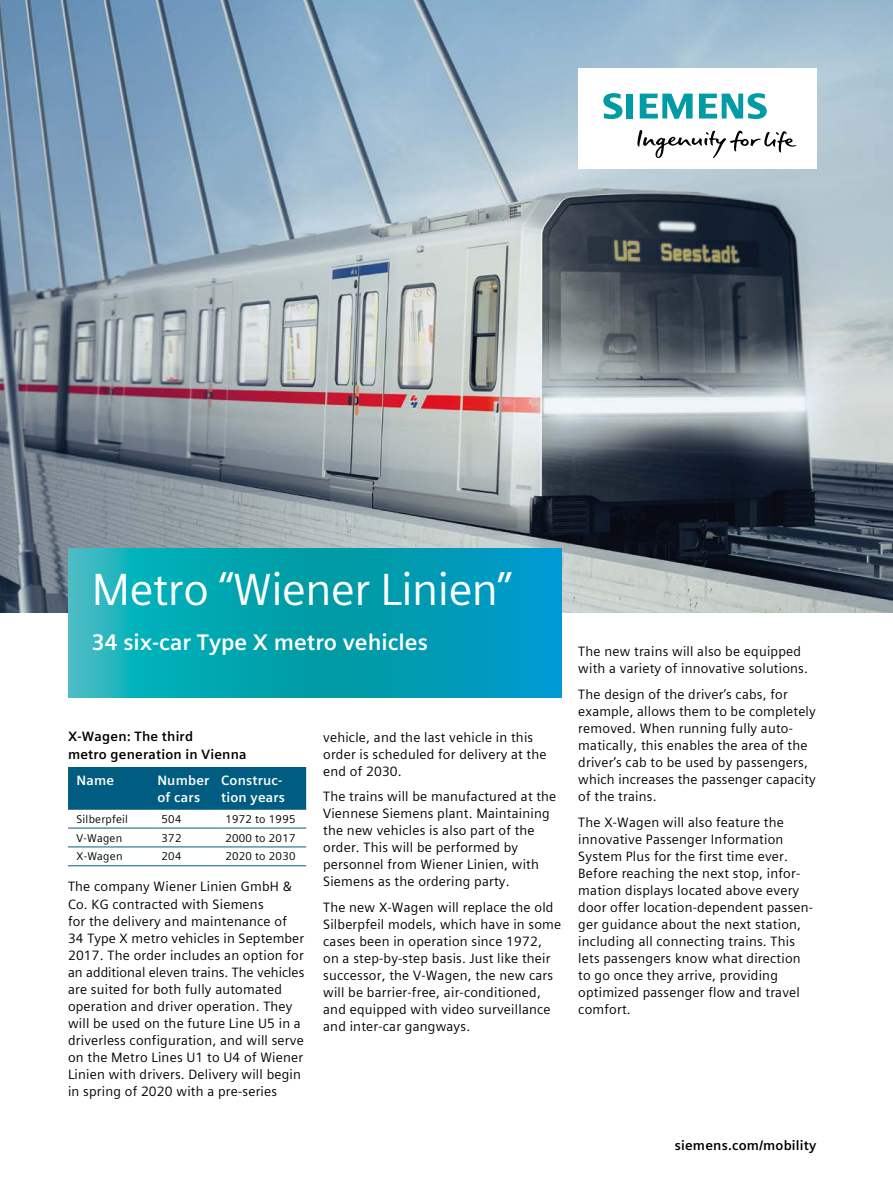
<style>
.page{position:relative;width:893px;height:1191px;background:#fff}
.page>*{position:absolute;margin:0;border:0;box-sizing:border-box;transform-origin:0 0}
.t1{font:45px "Siemens Sans Global";letter-spacing:-.01em;color:#fff}
.t2{font:700 22.5px "Siemens Sans Global";color:#fff}
.t3{font:13.5px/17px "Siemens Sans Global";letter-spacing:.015em;color:#000}
.t4{font:700 13.5px/17px "Siemens Sans Global";letter-spacing:.015em;color:#000}
.t5{font:700 13.5px/17px "Siemens Sans Global";letter-spacing:.015em;color:#fff}
.t6{font:11.25px "Siemens Sans Global";letter-spacing:.02em;color:#000}
</style>
<div class="page">
<img style="left:0;top:0;width:893px;height:612px">
<div style="left:68px;top:767px;width:238px;height:42px;background:#005c81"></div>
<hr style="left:68px;top:827px;width:85px;height:1px;background:#005c81">
<hr style="left:153px;top:827px;width:64px;height:1px;background:#005c81">
<hr style="left:68px;top:846px;width:85px;height:1px;background:#005c81">
<hr style="left:153px;top:846px;width:64px;height:1px;background:#005c81">
<hr style="left:217px;top:846px;width:89px;height:1px;background:#005c81">
<hr style="left:68px;top:809px;width:85px;height:1px;background:#005c81">
<hr style="left:153px;top:809px;width:64px;height:1px;background:#005c81">
<hr style="left:217px;top:827px;width:89px;height:1px;background:#005c81">
<hr style="left:217px;top:809px;width:89px;height:1px;background:#005c81">
<hr style="left:68px;top:865px;width:85px;height:1px;background:#005c81">
<hr style="left:153px;top:865px;width:64px;height:1px;background:#005c81">
<hr style="left:217px;top:865px;width:89px;height:1px;background:#005c81">
<svg style="left:68px;top:548px;width:493px;height:149px;background:#06a2b6"></svg>
<div style="left:578px;top:68px;width:238px;height:101px;background:#fff"></div>
<svg style="left:637px;top:130px;width:159px;height:28px"></svg>
<svg style="left:603px;top:93px;width:30px;height:26px"></svg>
<svg style="left:640px;top:94px;width:53px;height:25px"></svg>
<svg style="left:699px;top:93px;width:68px;height:26px"></svg>
<h1 class="t1" style="left:92px;top:555px;width:422px">Metro “Wiener Linien”</h1>
<h2 class="t2" style="left:92px;top:625px;width:338px">34 six-car Type X metro vehicles</h2>
<p class="t4" style="left:68px;top:728px;width:180px">X-Wagen: The third<br>metro generation in Vienna</p>
<p class="t5" style="left:77px;top:771px;width:39px">Name</p>
<p class="t5" style="left:157px;top:771px;width:54px">Number of cars</p>
<p class="t5" style="left:221px;top:771px;width:65px">Construc&shy;tion years</p>
<p class="t6" style="left:77px;top:810px;width:53px">Silberpfeil</p>
<p class="t6" style="left:162px;top:810px;width:21px">504</p>
<p class="t6" style="left:225px;top:810px;width:72px">1972 to 1995</p>
<p class="t6" style="left:77px;top:829px;width:47px">V-Wagen</p>
<p class="t6" style="left:162px;top:829px;width:21px">372</p>
<p class="t6" style="left:225px;top:829px;width:72px">2000 to 2017</p>
<p class="t6" style="left:77px;top:848px;width:47px">X-Wagen</p>
<p class="t6" style="left:162px;top:848px;width:21px">204</p>
<p class="t6" style="left:225px;top:848px;width:72px">2020 to 2030</p>
<p class="t3" style="left:68px;top:878px;width:238px">The company Wiener Linien GmbH &amp; Co. KG contracted with Siemens<br>for the delivery and maintenance of 34 Type X metro vehicles in September 2017. The order includes an option for an additional eleven trains. The vehicles are suited for both fully automated operation and driver operation. They will be used on the future Line U5 in a driverless configuration, and will serve on the Metro Lines U1 to U4 of Wiener Linien with drivers. Delivery will begin in spring of 2020 with a pre-series</p>
<p class="t3" style="left:323px;top:728px;width:225px">vehicle, and the last vehicle in this order is scheduled for delivery at the end of 2030.</p>
<p class="t3" style="left:323px;top:788px;width:235px">The trains will be manufactured at the Viennese Siemens plant. Maintaining the new vehicles is also part of the order. This will be performed by personnel from Wiener Linien, with Siemens as the ordering party.</p>
<p class="t3" style="left:323px;top:898px;width:240px">The new X-Wagen will replace the old Silberpfeil models, which have in some cases been in operation since 1972,<br>on a step-by-step basis. Just like their successor, the V-Wagen, the new cars will be barrier-free, air-conditioned, and equipped with video surveillance and inter-car gangways.</p>
<p class="t3" style="left:578px;top:643px;width:231px">The new trains will also be equipped with a variety of innovative solutions.</p>
<p class="t3" style="left:578px;top:686px;width:239px">The design of the driver’s cabs, for example, allows them to be completely removed. When running fully auto&shy;matically, this enables the area of the driver’s cab to be used by passengers, which increases the passenger capacity of the trains.</p>
<p class="t3" style="left:578px;top:813px;width:236px">The X-Wagen will also feature the innovative Passenger Information System Plus for the first time ever.<br>Before reaching the next stop, infor&shy;mation displays located above every door offer location-dependent passen&shy;ger guidance about the next station, including all connecting trains. This lets passengers know what direction to go once they arrive, providing optimized passenger flow and travel comfort.</p>
<p class="t4" style="left:675px;top:1136px;width:143px">siemens.com/mobility</p>
</div>
